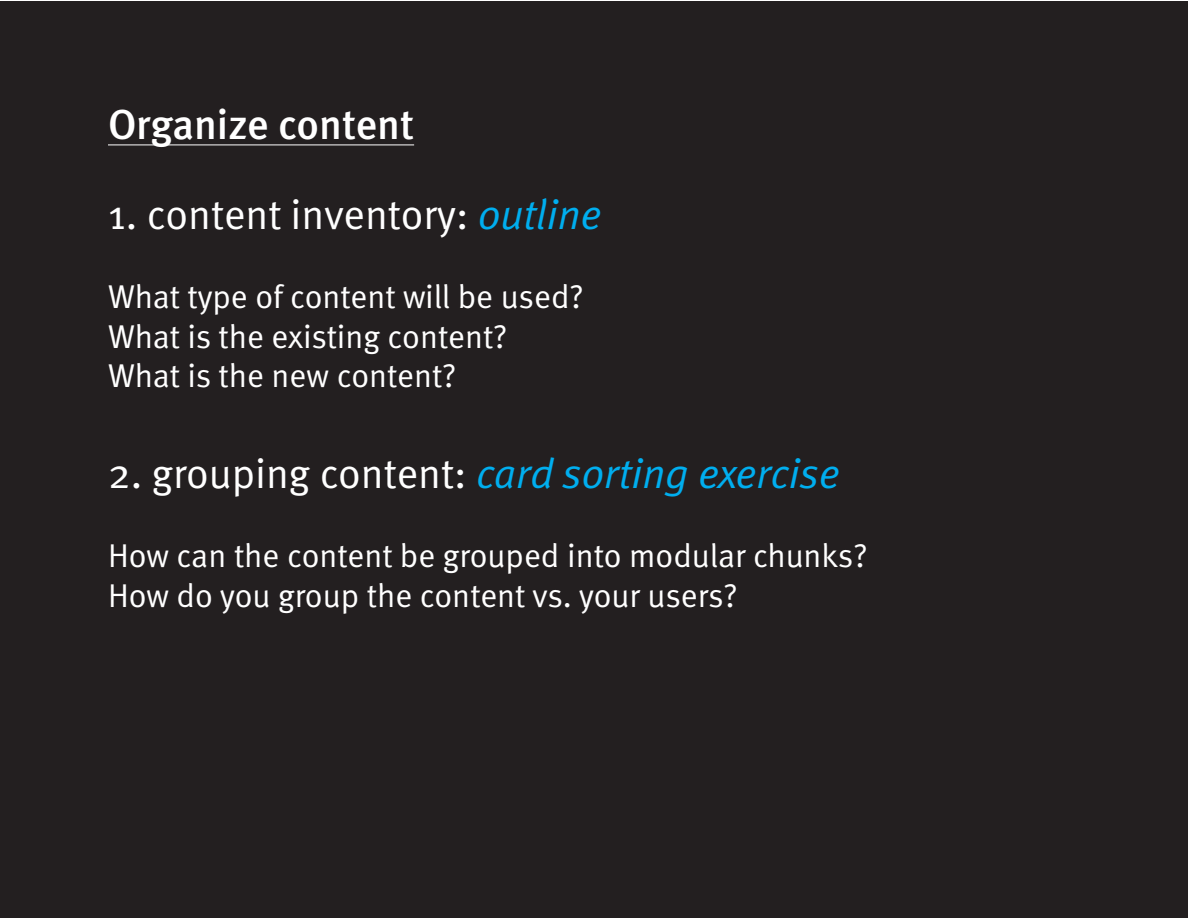
<style>
.page{position:relative;width:1188px;height:918px;background:#fff}
.page>*{position:absolute;margin:0;border:0;box-sizing:border-box;transform-origin:0 0}
.t1{font:italic 42px "Meta Normal";color:#00aeef}
.t2{font:42px "Meta Normal";color:#fff}
.t3{font:500 42px "Meta";color:#fff}
.t4{font:33px/39.6px "Meta Normal";color:#fff}
.s1{font-style:italic;color:#00aeef}
.s2{font-style:normal;color:#fff}
</style>
<div class="page">
<div style="left:0;top:1px;width:1188px;height:917px;background:#231f20"></div>
<hr style="left:108px;top:144px;width:306px;height:1px;background:#fff">
<p class="t3" style="left:108px;top:100px;width:308px">Organize content</p>
<p class="t2" style="left:108px;top:190px;width:495px">1. content inventory: <span class="s1">outline</span></p>
<p class="t4" style="left:108px;top:277px;width:477px">What type of content will be used?<br>What is the existing content?<br>What is the new content?</p>
<p class="t1" style="left:108px;top:449px;width:733px"><span class="s2">2. grouping content:</span> card sorting exercise</p>
<p class="t4" style="left:108px;top:536px;width:761px">How can the content be grouped into modular chunks?<br>How do you group the content vs. your users?</p>
</div>
